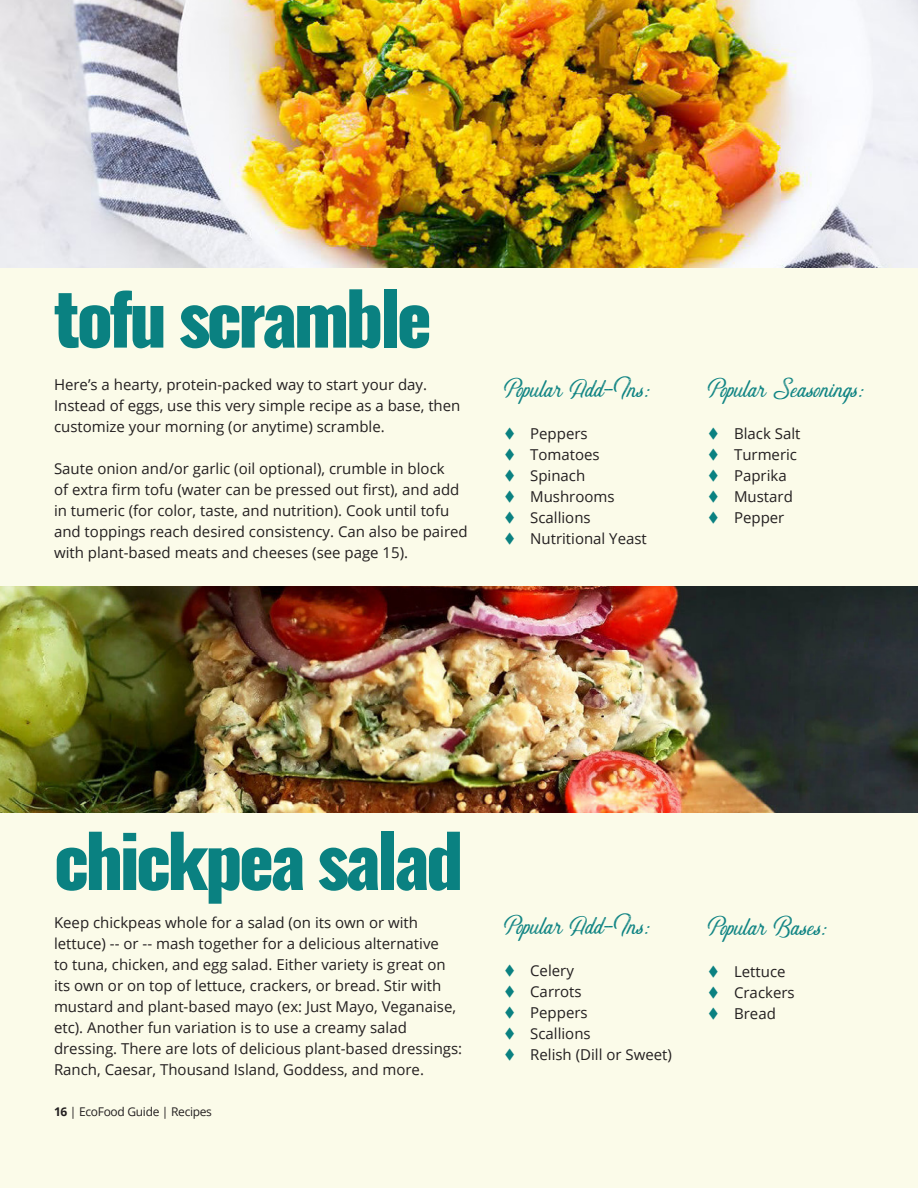
<style>
.page{position:relative;width:918px;height:1188px;background:#fbfbe5}
.page>*{position:absolute;margin:0;border:0;box-sizing:border-box;transform-origin:0 0}
.t1{font:800 72px "Oswald";letter-spacing:-.05em;color:#0a8181}
.t2{font:27px "Barley Script Textured";color:#0a8181}
.t3{font:15px/21px "Open Sans";color:#231f20}
.t4{font:12px "Open Sans";letter-spacing:-.025em;color:#231f20}
.s1{color:#0a8181}
.s2{font-weight:700}
</style>
<div class="page">
<img style="left:0;top:0;width:918px;height:268px">
<img style="left:0;top:587px;width:918px;height:225px">
<p class="t1" style="left:54px;top:268px;width:379px">tofu scramble</p>
<p class="t3" style="left:54px;top:373px;width:408px">Here’s a hearty, protein-packed way to start your day.<br>Instead of eggs, use this very simple recipe as a base, then customize your morning (or anytime) scramble.</p>
<p class="t3" style="left:54px;top:457px;width:415px">Saute onion and/or garlic (oil optional), crumble in block<br>of extra firm tofu (water can be pressed out first), and add in tumeric (for color, taste, and nutrition). Cook until tofu and toppings reach desired consistency. Can also be paired with plant-based meats and cheeses (see page 15).</p>
<p class="t2" style="left:504px;top:370px;width:150px">Popular Add-Ins:</p>
<p class="t3" style="left:504px;top:423px;width:85px"><span class="s1">▼</span> Peppers</p>
<p class="t3" style="left:504px;top:444px;width:97px"><span class="s1">▼</span> Tomatoes</p>
<p class="t3" style="left:504px;top:465px;width:83px"><span class="s1">▼</span> Spinach</p>
<p class="t3" style="left:504px;top:486px;width:112px"><span class="s1">▼</span> Mushrooms</p>
<p class="t3" style="left:504px;top:507px;width:88px"><span class="s1">▼</span> Scallions</p>
<p class="t3" style="left:504px;top:528px;width:144px"><span class="s1">▼</span> Nutritional Yeast</p>
<p class="t2" style="left:708px;top:370px;width:160px">Popular Seasonings:</p>
<p class="t3" style="left:708px;top:423px;width:94px"><span class="s1">▼</span> Black Salt</p>
<p class="t3" style="left:708px;top:444px;width:91px"><span class="s1">▼</span> Turmeric</p>
<p class="t3" style="left:708px;top:465px;width:80px"><span class="s1">▼</span> Paprika</p>
<p class="t3" style="left:708px;top:486px;width:87px"><span class="s1">▼</span> Mustard</p>
<p class="t3" style="left:708px;top:507px;width:78px"><span class="s1">▼</span> Pepper</p>
<p class="t1" style="left:54px;top:810px;width:411px">chickpea salad</p>
<p class="t3" style="left:54px;top:911px;width:410px">Keep chickpeas whole for a salad (on its own or with lettuce) -- or -- mash together for a delicious alternative<br>to tuna, chicken, and egg salad. Either variety is great on its own or on top of lettuce, crackers, or bread. Stir with mustard and plant-based mayo (ex: Just Mayo, Veganaise, etc). Another fun variation is to use a creamy salad dressing. There are lots of delicious plant-based dressings:<br>Ranch, Caesar, Thousand Island, Goddess, and more.</p>
<p class="t4" style="left:54px;top:1104px;width:160px"><span class="s2">16</span> | EcoFood Guide | Recipes</p>
<p class="t2" style="left:504px;top:908px;width:150px">Popular Add-Ins:</p>
<p class="t3" style="left:504px;top:960px;width:71px"><span class="s1">▼</span> Celery</p>
<p class="t3" style="left:504px;top:981px;width:79px"><span class="s1">▼</span> Carrots</p>
<p class="t3" style="left:504px;top:1002px;width:85px"><span class="s1">▼</span> Peppers</p>
<p class="t3" style="left:504px;top:1023px;width:88px"><span class="s1">▼</span> Scallions</p>
<p class="t3" style="left:504px;top:1044px;width:169px"><span class="s1">▼</span> Relish (Dill or Sweet)</p>
<p class="t2" style="left:708px;top:908px;width:123px">Popular Bases:</p>
<p class="t3" style="left:708px;top:960px;width:79px"><span class="s1">▼</span> Lettuce</p>
<p class="t3" style="left:708px;top:981px;width:88px"><span class="s1">▼</span> Crackers</p>
<p class="t3" style="left:708px;top:1002px;width:69px"><span class="s1">▼</span> Bread</p>
</div>
